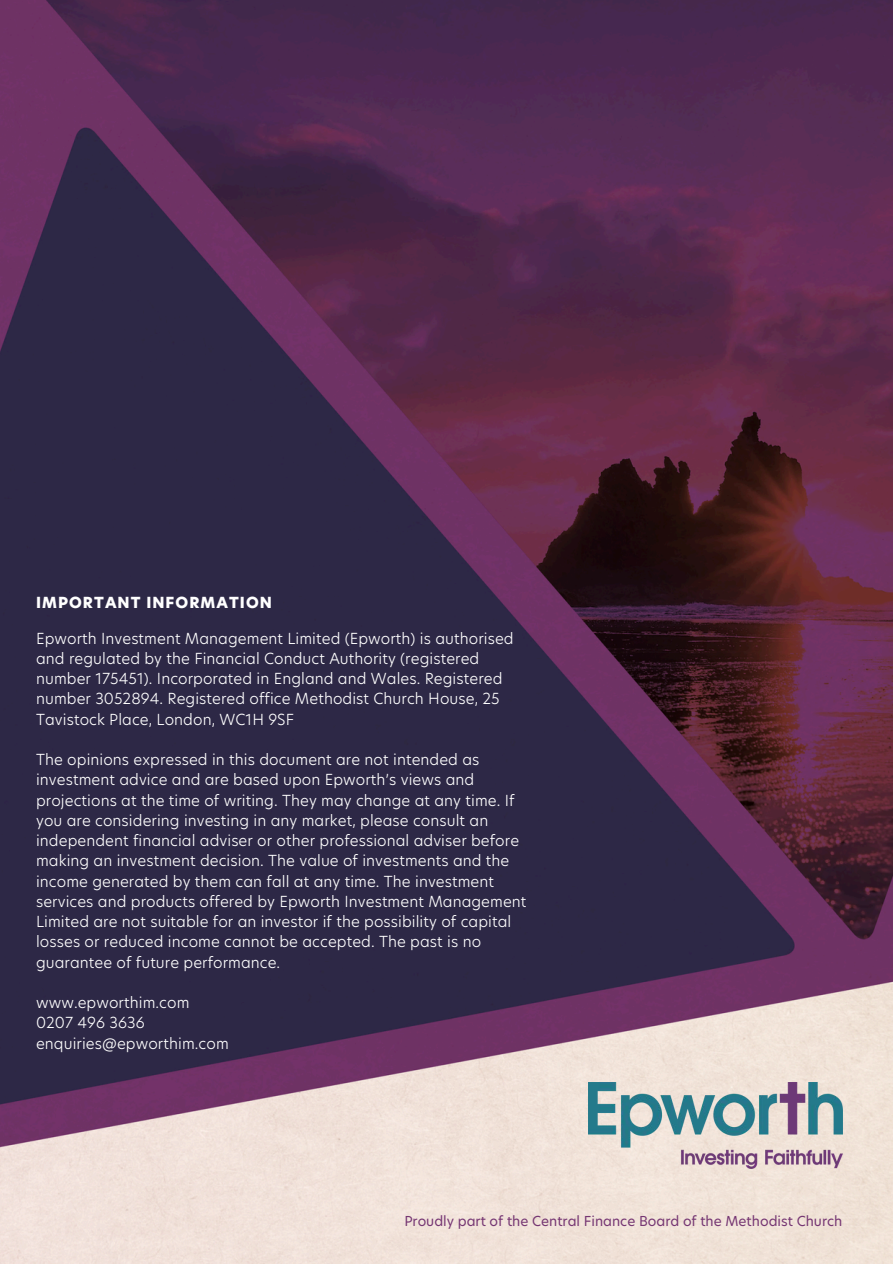
<style>
.page{position:relative;width:894px;height:1264px;background:#fff}
.page>*{position:absolute;margin:0;border:0;box-sizing:border-box;transform-origin:0 0}
.t1{font:300 15px/20.2px "Hero New";letter-spacing:.005em;color:#fff}
.t2{font:800 15px "Hero New";letter-spacing:.07em;color:#fff}
.t3{font:13.5px "Hero New";color:#763773}
</style>
<div class="page">
<img style="left:0;top:0;width:892px;height:1263px">
<img style="left:588px;top:1082px;width:254px;height:86px">
<h1 class="t2" style="left:36px;top:592px;width:237px">IMPORTANT INFORMATION</h1>
<p class="t1" style="left:36px;top:628px;width:479px">Epworth Investment Management Limited (Epworth) is authorised and regulated by the Financial Conduct Authority (registered number 175451). Incorporated in England and Wales. Registered number 3052894. Registered office Methodist Church House, 25<br>Tavistock Place, London, WC1H 9SF</p>
<p class="t1" style="left:36px;top:749px;width:491px">The opinions expressed in this document are not intended as investment advice and are based upon Epworth’s views and projections at the time of writing. They may change at any time. If you are considering investing in any market, please consult an independent financial adviser or other professional adviser before making an investment decision. The value of investments and the income generated by them can fall at any time. The investment services and products offered by Epworth Investment Management Limited are not suitable for an investor if the possibility of capital losses or reduced income cannot be accepted. The past is no guarantee of future performance.</p>
<p class="t1" style="left:36px;top:992px;width:155px">www.epworthim.com</p>
<p class="t1" style="left:36px;top:1013px;width:110px">0207 496 3636</p>
<p class="t1" style="left:36px;top:1033px;width:194px">enquiries@epworthim.com</p>
<p class="t3" style="left:404px;top:1211px;width:439px">Proudly part of the Central Finance Board of the Methodist Church</p>
</div>
